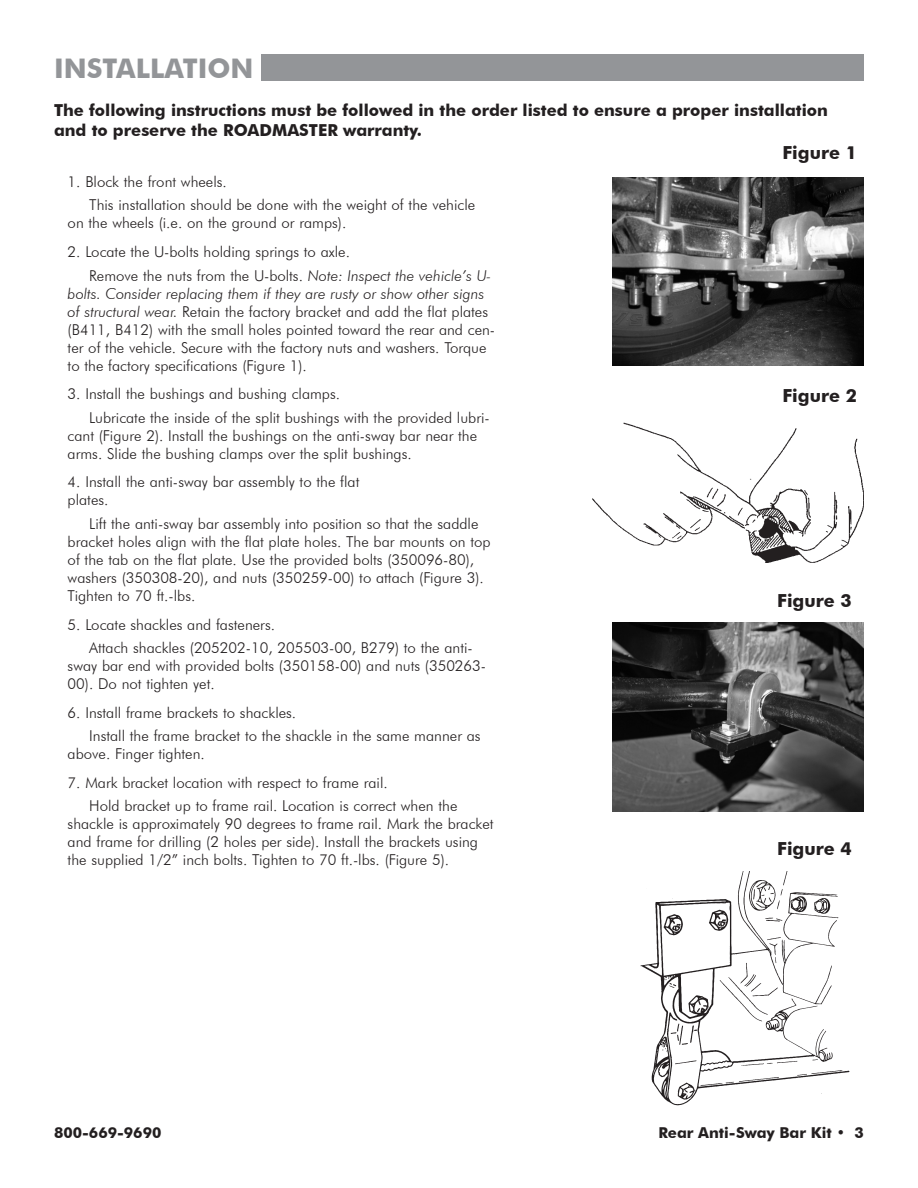
<style>
.page{position:relative;width:918px;height:1188px;background:#fff}
.page>*{position:absolute;margin:0;border:0;box-sizing:border-box;transform-origin:0 0}
.t1{font:700 27px "Futura BT";color:#939598}
.t2{font:700 18px "Futura BT";color:#231f20}
.t3{font:700 16.5px/19.8px "Futura BT";color:#231f20}
.Lettered_Items_Under{font:300 15px/18px "Futura BT";color:#231f20}
.Lettered_Items{font:300 15px/18px "Futura BT";color:#231f20}
.t4{font:700 15px "Futura BT";color:#231f20}
.s1{font-style:italic}
</style>
<div class="page">
<div style="left:261px;top:54px;width:603px;height:27px;background:#939598"></div>
<img style="left:593px;top:423px;width:271px;height:139px">
<img style="left:612px;top:177px;width:252px;height:189px">
<img style="left:612px;top:622px;width:252px;height:190px">
<img style="left:640px;top:872px;width:210px;height:234px">
<p class="t1" style="left:54px;top:52px;width:201px">INSTALLATION</p>
<p class="t3" style="left:54px;top:100px;width:775px">The following instructions must be followed in the order listed to ensure a proper installation and to preserve the ROADMASTER warranty.</p>
<p class="Lettered_Items" style="left:68px;top:173px;width:161px">1. Block the front wheels.</p>
<p class="Lettered_Items_Under" style="left:68px;top:196px;width:409px;text-indent:22px">This installation should be done with the weight of the vehicle on the wheels (i.e. on the ground or ramps).</p>
<p class="Lettered_Items" style="left:68px;top:243px;width:284px">2. Locate the U-bolts holding springs to axle.</p>
<p class="Lettered_Items_Under" style="left:68px;top:266px;width:429px;text-indent:22px">Remove the nuts from the U-bolts. <span class="s1">Note: Inspect the vehicle’s U&shy;bolts. Consider replacing them if they are rusty or show other signs of structural wear.</span> Retain the factory bracket and add the flat plates (B411, B412) with the small holes pointed toward the rear and cen&shy;ter of the vehicle. Secure with the factory nuts and washers. Torque to the factory specifications (Figure 1).</p>
<p class="Lettered_Items" style="left:68px;top:385px;width:274px">3. Install the bushings and bushing clamps.</p>
<p class="Lettered_Items_Under" style="left:68px;top:408px;width:424px;text-indent:22px">Lubricate the inside of the split bushings with the provided lubri&shy;cant (Figure 2). Install the bushings on the anti-sway bar near the arms. Slide the bushing clamps over the split bushings.</p>
<p class="Lettered_Items" style="left:68px;top:473px;width:293px">4. Install the anti-sway bar assembly to the flat plates.</p>
<p class="Lettered_Items_Under" style="left:68px;top:514px;width:424px;text-indent:22px">Lift the anti-sway bar assembly into position so that the saddle bracket holes align with the flat plate holes. The bar mounts on top of the tab on the flat plate. Use the provided bolts (350096-80), washers (350308-20), and nuts (350259-00) to attach (Figure 3).<br>Tighten to 70 ft.-lbs.</p>
<p class="Lettered_Items" style="left:68px;top:615px;width:209px">5. Locate shackles and fasteners.</p>
<p class="Lettered_Items_Under" style="left:68px;top:638px;width:420px;text-indent:22px">Attach shackles (205202-10, 205503-00, B279) to the anti&shy;sway bar end with provided bolts (350158-00) and nuts (350263-<br>00). Do not tighten yet.</p>
<p class="Lettered_Items" style="left:68px;top:703px;width:230px">6. Install frame brackets to shackles.</p>
<p class="Lettered_Items_Under" style="left:68px;top:727px;width:415px;text-indent:22px">Install the frame bracket to the shackle in the same manner as above. Finger tighten.</p>
<p class="Lettered_Items" style="left:68px;top:773px;width:322px">7. Mark bracket location with respect to frame rail.</p>
<p class="Lettered_Items_Under" style="left:68px;top:797px;width:428px;text-indent:22px">Hold bracket up to frame rail. Location is correct when the shackle is approximately 90 degrees to frame rail. Mark the bracket and frame for drilling (2 holes per side). Install the brackets using the supplied 1/2” inch bolts. Tighten to 70 ft.-lbs. (Figure 5).</p>
<p class="t2" style="left:782px;top:142px;width:76px">Figure 1</p>
<p class="t2" style="left:782px;top:384px;width:76px">Figure 2</p>
<p class="t2" style="left:777px;top:590px;width:76px">Figure 3</p>
<p class="t2" style="left:777px;top:837px;width:76px">Figure 4</p>
<p class="t4" style="left:54px;top:1123px;width:109px">800-669-9690</p>
<p class="t4" style="left:658px;top:1123px;width:207px">Rear Anti-Sway Bar Kit • 3</p>
</div>
